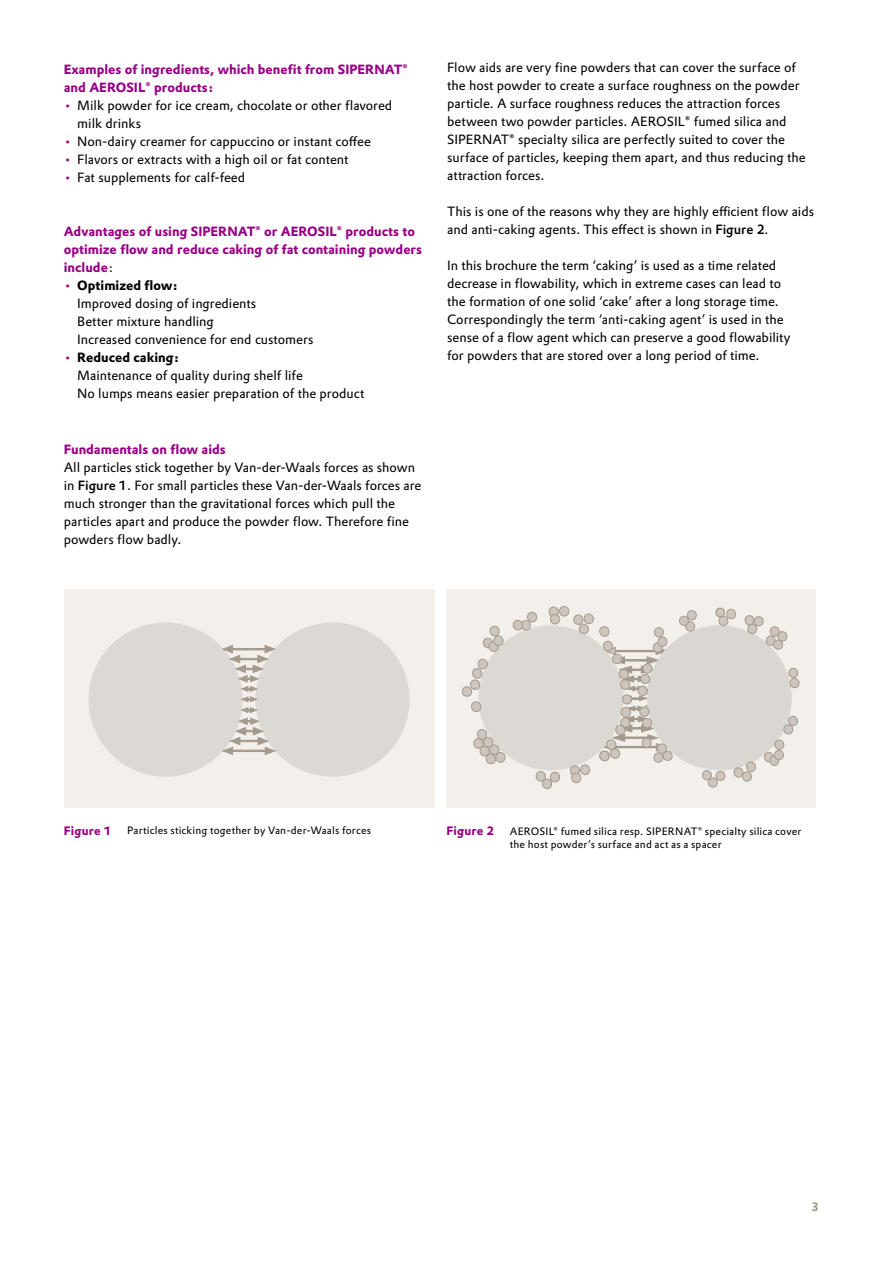
<style>
.page{position:relative;width:893px;height:1263px;background:#fff}
.page>*{position:absolute;margin:0;border:0;box-sizing:border-box;transform-origin:0 0}
.t1{font:13.2px/18px "Evonik Prokyon";color:#000}
.t2{font:700 13.2px/18px "Evonik Prokyon";color:#980084}
.t3{font:700 12px "Evonik Prokyon";letter-spacing:.02em;color:#980084}
.t4{font:700 12px "Evonik Prokyon";color:#a59a8e}
.t5{font:10.5px/13.5px "Evonik Prokyon";letter-spacing:.02em;color:#000}
.s1{color:#980084}
.s2{font-weight:400;color:#000}
.s3{font-weight:700}
.s4{font-weight:500}
</style>
<div class="page">
<div style="left:64px;top:590px;width:370px;height:218px;background:#f3f0eb"></div>
<div style="left:255px;top:622px;width:155px;height:155px;background:#dcd8d3;border-radius:50%"></div>
<div style="left:88px;top:622px;width:155px;height:155px;background:#dcd8d3;border-radius:50%"></div>
<svg style="left:223px;top:645px;width:52px;height:110px"></svg>
<div style="left:446px;top:590px;width:370px;height:218px;background:#f3f0eb"></div>
<div style="left:478px;top:625px;width:145px;height:145px;background:#dcd8d3;border-radius:50%"></div>
<div style="left:647px;top:625px;width:145px;height:145px;background:#dad6d1;border-radius:50%"></div>
<svg style="left:473px;top:729px;width:33px;height:35px"></svg>
<svg style="left:462px;top:659px;width:26px;height:53px"></svg>
<svg style="left:483px;top:625px;width:21px;height:27px"></svg>
<svg style="left:788px;top:668px;width:12px;height:20px"></svg>
<svg style="left:702px;top:770px;width:23px;height:18px"></svg>
<svg style="left:764px;top:715px;width:34px;height:51px"></svg>
<svg style="left:733px;top:761px;width:23px;height:21px"></svg>
<svg style="left:679px;top:610px;width:18px;height:22px"></svg>
<svg style="left:715px;top:607px;width:21px;height:19px"></svg>
<svg style="left:744px;top:615px;width:43px;height:35px"></svg>
<svg style="left:512px;top:606px;width:161px;height:183px"></svg>
<p class="t2" style="left:64px;top:60px;width:345px">Examples of ingredients, which benefit from SIPERNAT® and AEROSIL® products:</p>
<p class="t1" style="left:77px;top:96px;width:316px;text-indent:-14px"><span class="s1">•</span> Milk powder for ice cream, chocolate or other flavored milk drinks</p>
<p class="t1" style="left:64px;top:132px;width:309px"><span class="s1">•</span> Non-dairy creamer for cappuccino or instant coffee</p>
<p class="t1" style="left:64px;top:150px;width:286px"><span class="s1">•</span> Flavors or extracts with a high oil or fat content</p>
<p class="t1" style="left:64px;top:168px;width:183px"><span class="s1">•</span> Fat supplements for calf-feed</p>
<p class="t2" style="left:64px;top:222px;width:360px">Advantages of using SIPERNAT® or AEROSIL® products to optimize flow and reduce caking of fat containing powders include<span class="s2">:</span></p>
<p class="t1" style="left:77px;top:276px;width:238px;text-indent:-14px"><span class="s1">•</span> <span class="s3">Optimized flow:<br></span>Improved dosing of ingredients<br>Better mixture handling<br>Increased convenience for end customers</p>
<p class="t1" style="left:77px;top:348px;width:289px;text-indent:-14px"><span class="s1">•</span> <span class="s3">Reduced caking:<br></span>Maintenance of quality during shelf life<br>No lumps means easier preparation of the product</p>
<p class="t2" style="left:64px;top:440px;width:164px">Fundamentals on flow aids</p>
<p class="t1" style="left:64px;top:458px;width:359px">All particles stick together by Van-der-Waals forces as shown in <span class="s4">Figure 1</span>. For small particles these Van-der-Waals forces are much stronger than the gravitational forces which pull the particles apart and produce the powder flow. Therefore fine powders flow badly.</p>
<p class="t1" style="left:447px;top:58px;width:360px">Flow aids are very fine powders that can cover the surface of the host powder to create a surface roughness on the powder particle. A surface roughness reduces the attraction forces between two powder particles. AEROSIL® fumed silica and SIPERNAT® specialty silica are perfectly suited to cover the surface of particles, keeping them apart, and thus reducing the attraction forces.</p>
<p class="t1" style="left:447px;top:201px;width:368px">This is one of the reasons why they are highly efficient flow aids and anti-caking agents. This effect is shown in <span class="s4">Figure 2</span>.</p>
<p class="t1" style="left:447px;top:255px;width:345px">In this brochure the term ‘caking’ is used as a time related decrease in flowability, which in extreme cases can lead to the formation of one solid ‘cake’ after a long storage time.<br>Correspondingly the term ‘anti-caking agent’ is used in the sense of a flow agent which can preserve a good flowability for powders that are stored over a long period of time.</p>
<p class="t3" style="left:64px;top:821px;width:49px">Figure 1</p>
<p class="t5" style="left:127px;top:823px;width:246px">Particles sticking together by Van-der-Waals forces</p>
<p class="t3" style="left:446px;top:821px;width:49px">Figure 2</p>
<p class="t5" style="left:510px;top:823px;width:293px">AEROSIL® fumed silica resp. SIPERNAT® specialty silica cover the host powder’s surface and act as a spacer</p>
<p class="t4" style="left:811px;top:1197px;width:9px">3</p>
</div>
